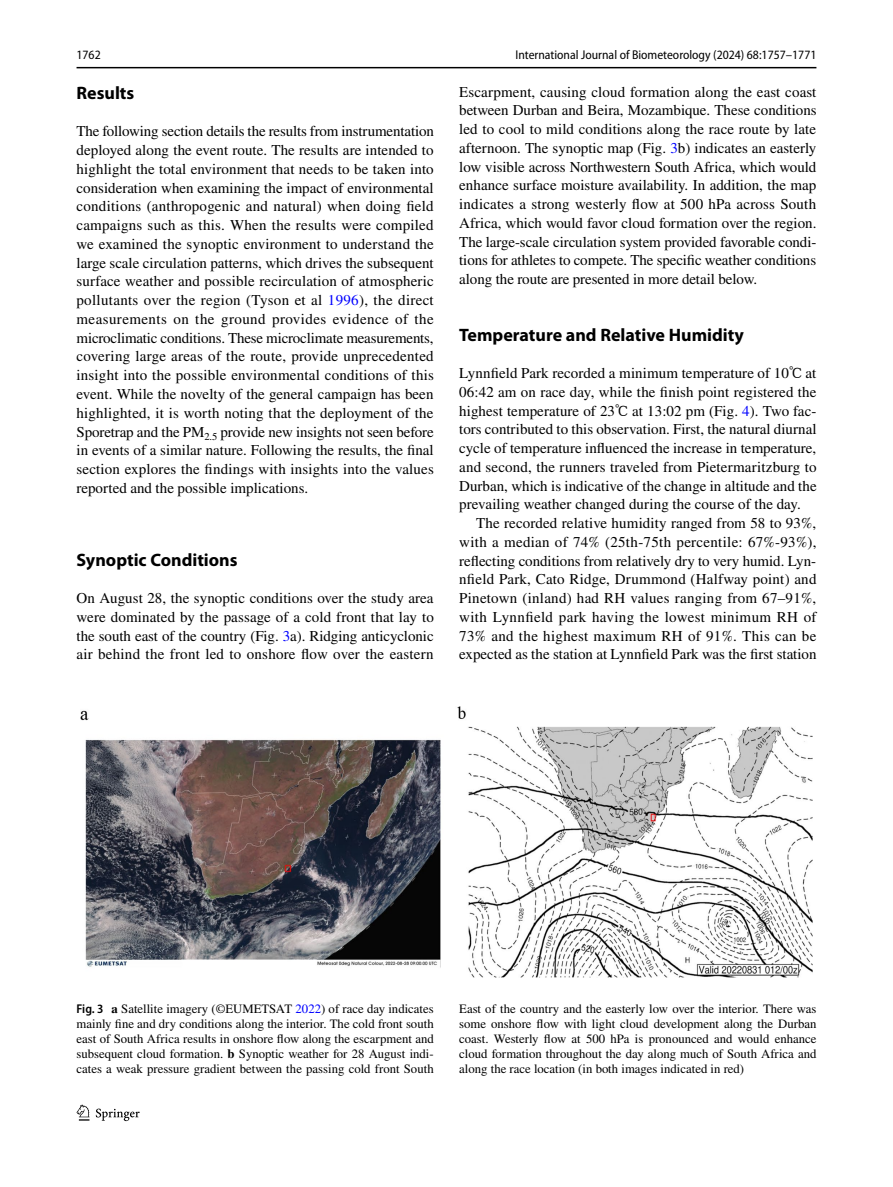
<style>
.page{position:relative;width:893px;height:1187px;background:#fff}
.page>*{position:absolute;margin:0;border:0;box-sizing:border-box;transform-origin:0 0}
.t1{font:700 18px "Myriad Pro";color:#000}
.t2{font:15px/18.8px "STIX";color:#000;text-align:justify}
.t3{font:12.75px/15px "STIX";color:#000;text-align:justify}
.t4{font:semi-condensed 12.75px "Myriad Pro";color:#000}
.s1{color:#00f}
.s2{font-family:"Code 2000"}
.s3{font-family:"Myriad Pro";font-weight:600;font-stretch:semi-condensed}
.s4{font-weight:700}
</style>
<div class="page">
<hr style="left:77px;top:67px;width:739px;height:1px;background:#000">
<svg style="left:77px;top:1104px;width:12px;height:16px"></svg>
<svg style="left:96px;top:1108px;width:44px;height:12px"></svg>
<img style="left:81px;top:706px;width:731px;height:271px">
<p class="t4" style="left:77px;top:48px;width:26px">1762</p>
<p class="t4" style="left:515px;top:48px;width:303px">International Journal of Biometeorology (2024) 68:1757–1771</p>
<p class="t1" style="left:77px;top:81px;width:59px">Results</p>
<p class="t2" style="left:77px;top:123px;width:359px">The following section details the results from instrumentation deployed along the event route. The results are intended to highlight the total environment that needs to be taken into consideration when examining the impact of environmental conditions (anthropogenic and natural) when doing field campaigns such as this. When the results were compiled we examined the synoptic environment to understand the large scale circulation patterns, which drives the subsequent surface weather and possible recirculation of atmospheric pollutants over the region (Tyson et al <span class="s1">1996</span>), the direct measurements on the ground provides evidence of the microclimatic conditions. These microclimate measurements, covering large areas of the route, provide unprecedented insight into the possible environmental conditions of this event. While the novelty of the general campaign has been highlighted, it is worth noting that the deployment of the Sporetrap and the PM<sub>2.5</sub> provide new insights not seen before in events of a similar nature. Following the results, the final section explores the findings with insights into the values reported and the possible implications.</p>
<p class="t2" style="left:459px;top:83px;width:359px">Escarpment, causing cloud formation along the east coast between Durban and Beira, Mozambique. These conditions led to cool to mild conditions along the race route by late afternoon. The synoptic map (Fig. <span class="s1">3</span>b) indicates an easterly low visible across Northwestern South Africa, which would enhance surface moisture availability. In addition, the map indicates a strong westerly flow at 500 hPa across South Africa, which would favor cloud formation over the region.<br>The large-scale circulation system provided favorable condi&shy;tions for athletes to compete. The specific weather conditions along the route are presented in more detail below.</p>
<p class="t1" style="left:459px;top:323px;width:286px">Temperature and Relative Humidity</p>
<p class="t2" style="left:459px;top:364px;width:359px">Lynnfield Park recorded a minimum temperature of 10<span class="s2">℃</span> at 06:42 am on race day, while the finish point registered the highest temperature of 23<span class="s2">℃</span> at 13:02 pm (Fig. <span class="s1">4</span>). Two fac&shy;tors contributed to this observation. First, the natural diurnal cycle of temperature influenced the increase in temperature, and second, the runners traveled from Pietermaritzburg to Durban, which is indicative of the change in altitude and the prevailing weather changed during the course of the day.</p>
<p class="t2" style="left:459px;top:514px;width:359px;text-indent:17px">The recorded relative humidity ranged from 58 to 93%, with a median of 74% (25th-75th percentile: 67%-93%), reflecting conditions from relatively dry to very humid. Lyn&shy;nfield Park, Cato Ridge, Drummond (Halfway point) and Pinetown (inland) had RH values ranging from 67–91%, with Lynnfield park having the lowest minimum RH of 73% and the highest maximum RH of 91%. This can be expected as the station at Lynnfield Park was the first station</p>
<p class="t1" style="left:77px;top:548px;width:163px">Synoptic Conditions</p>
<p class="t2" style="left:77px;top:589px;width:359px">On August 28, the synoptic conditions over the study area were dominated by the passage of a cold front that lay to the south east of the country (Fig. <span class="s1">3</span>a). Ridging anticyclonic air behind the front led to onshore flow over the eastern</p>
<p class="t3" style="left:77px;top:1002px;width:359px"><span class="s3">Fig. 3</span> <span class="s4">a</span> Satellite imagery (©EUMETSAT <span class="s1">2022</span>) of race day indicates mainly fine and dry conditions along the interior. The cold front south east of South Africa results in onshore flow along the escarpment and subsequent cloud formation. <span class="s4">b</span> Synoptic weather for 28 August indi&shy;cates a weak pressure gradient between the passing cold front South</p>
<p class="t3" style="left:459px;top:1002px;width:359px">East of the country and the easterly low over the interior. There was some onshore flow with light cloud development along the Durban coast. Westerly flow at 500 hPa is pronounced and would enhance cloud formation throughout the day along much of South Africa and along the race location (in both images indicated in red)</p>
</div>
